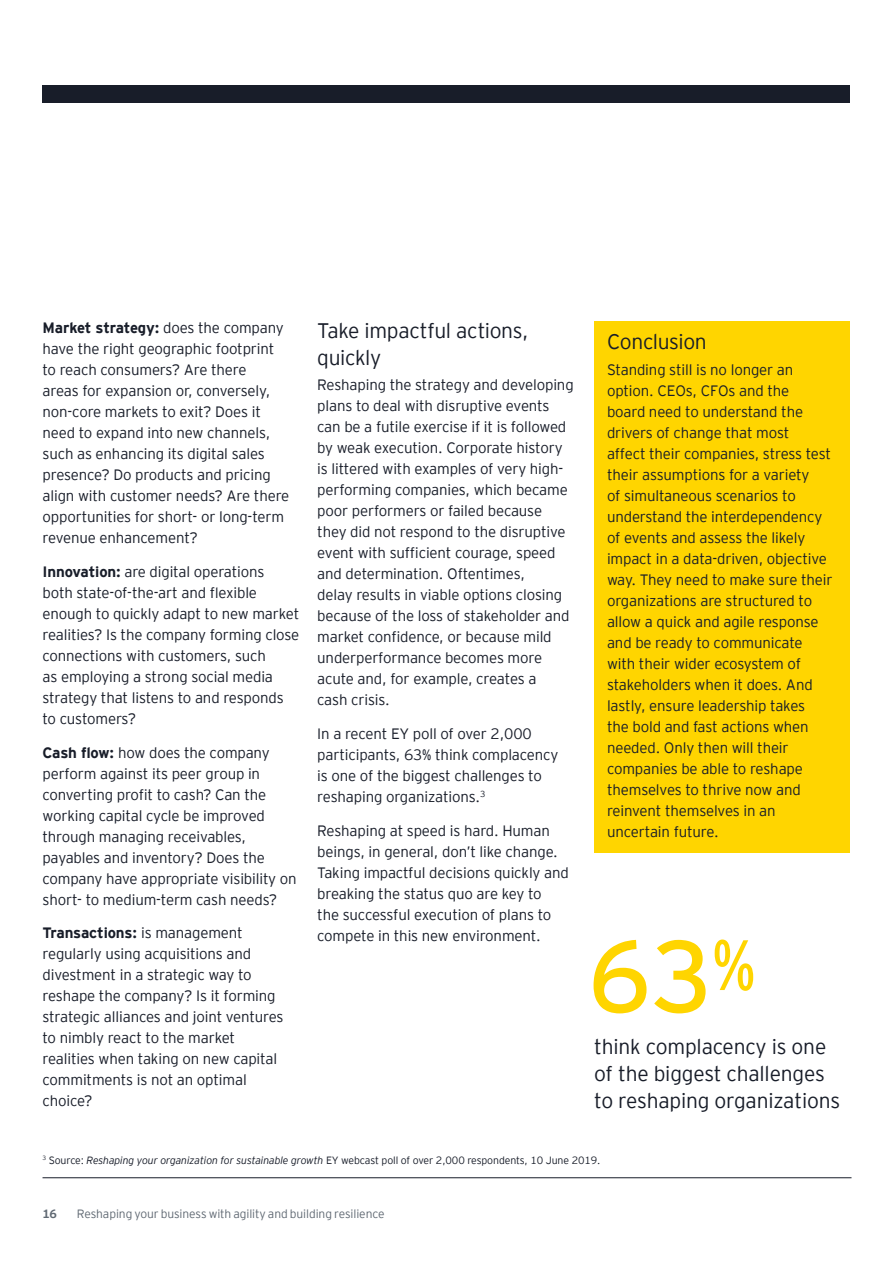
<style>
.page{position:relative;width:893px;height:1263px;background:#fff}
.page>*{position:absolute;margin:0;border:0;box-sizing:border-box;transform-origin:0 0}
.t1{font:101.85px "EY Interstate";color:#ffd500}
.t2{font:300 21px/27px "EY Interstate";letter-spacing:-.01em;color:#181d29}
.t3{font:300 15px/21px "EY Interstate";letter-spacing:-.01em;color:#181d29}
.t4{font:300 12px "EY Interstate";letter-spacing:-.01em;color:#606973}
.t5{font:700 12px "EY Interstate";color:#606973}
.t6{font:300 10.5px "EY Interstate";letter-spacing:-.01em;color:#181d29}
.s1{font-weight:700}
.s2{font-style:italic}
</style>
<div class="page">
<div style="left:594px;top:321px;width:255px;height:532px;background:#ffd500"></div>
<hr style="left:43px;top:1177px;width:808px;height:1px;background:#181d29">
<div style="left:42px;top:85px;width:808px;height:17px;background:#181d29"></div>
<p class="t3" style="left:43px;top:316px;width:248px"><span class="s1">Market strategy:</span> does the company have the right geographic footprint to reach consumers? Are there<br>areas for expansion or, conversely, non-core markets to exit? Does it need to expand into new channels, such as enhancing its digital sales presence? Do products and pricing align with customer needs? Are there opportunities for short- or long-term revenue enhancement?</p>
<p class="t3" style="left:43px;top:560px;width:258px"><span class="s1">Innovation:</span> are digital operations<br>both state-of-the-art and flexible enough to quickly adapt to new market realities? Is the company forming close connections with customers, such<br>as employing a strong social media strategy that listens to and responds to customers?</p>
<p class="t3" style="left:43px;top:741px;width:256px"><span class="s1">Cash flow:</span> how does the company perform against its peer group in converting profit to cash? Can the working capital cycle be improved through managing receivables, payables and inventory? Does the company have appropriate visibility on short- to medium-term cash needs?</p>
<p class="t3" style="left:43px;top:922px;width:243px"><span class="s1">Transactions:</span> is management regularly using acquisitions and divestment in a strategic way to reshape the company? Is it forming strategic alliances and joint ventures to nimbly react to the market realities when taking on new capital commitments is not an optimal choice?</p>
<h2 class="t2" style="left:317px;top:316px;width:213px">Take impactful actions, quickly</h2>
<p class="t3" style="left:317px;top:373px;width:258px">Reshaping the strategy and developing plans to deal with disruptive events can be a futile exercise if it is followed by weak execution. Corporate history is littered with examples of very high&shy;performing companies, which became poor performers or failed because they did not respond to the disruptive event with sufficient courage, speed and determination. Oftentimes,<br>delay results in viable options closing because of the loss of stakeholder and market confidence, or because mild underperformance becomes more acute and, for example, creates a<br>cash crisis.</p>
<p class="t3" style="left:317px;top:722px;width:243px">In a recent EY poll of over 2,000 participants, 63% think complacency is one of the biggest challenges to reshaping organizations.<sup>3</sup></p>
<p class="t3" style="left:317px;top:819px;width:253px">Reshaping at speed is hard. Human beings, in general, don’t like change.<br>Taking impactful decisions quickly and breaking the status quo are key to<br>the successful execution of plans to compete in this new environment.</p>
<h2 class="t2" style="left:607px;top:327px;width:101px">Conclusion</h2>
<p class="t3" style="left:607px;top:358px;width:227px">Standing still is no longer an option. CEOs, CFOs and the<br>board need to understand the drivers of change that most<br>affect their companies, stress test their assumptions for a variety<br>of simultaneous scenarios to understand the interdependency of events and assess the likely impact in a data-driven, objective way. They need to make sure their organizations are structured to allow a quick and agile response and be ready to communicate with their wider ecosystem of stakeholders when it does. And lastly, ensure leadership takes<br>the bold and fast actions when needed. Only then will their companies be able to reshape themselves to thrive now and reinvent themselves in an uncertain future.</p>
<h1 class="t1" style="left:588px;top:904px;width:169px">63<sup>%</sup></h1>
<h2 class="t2" style="left:594px;top:1032px;width:248px">think complacency is one of the biggest challenges to reshaping organizations</h2>
<p class="t6" style="left:42px;top:1153px;width:560px"><sup>3</sup> Source: <span class="s2">Reshaping your organization for sustainable growth</span> EY webcast poll of over 2,000 respondents, 10 June 2019.</p>
<p class="t5" style="left:42px;top:1205px;width:16px">16</p>
<p class="t4" style="left:77px;top:1205px;width:309px">Reshaping your business with agility and building resilience</p>
</div>
